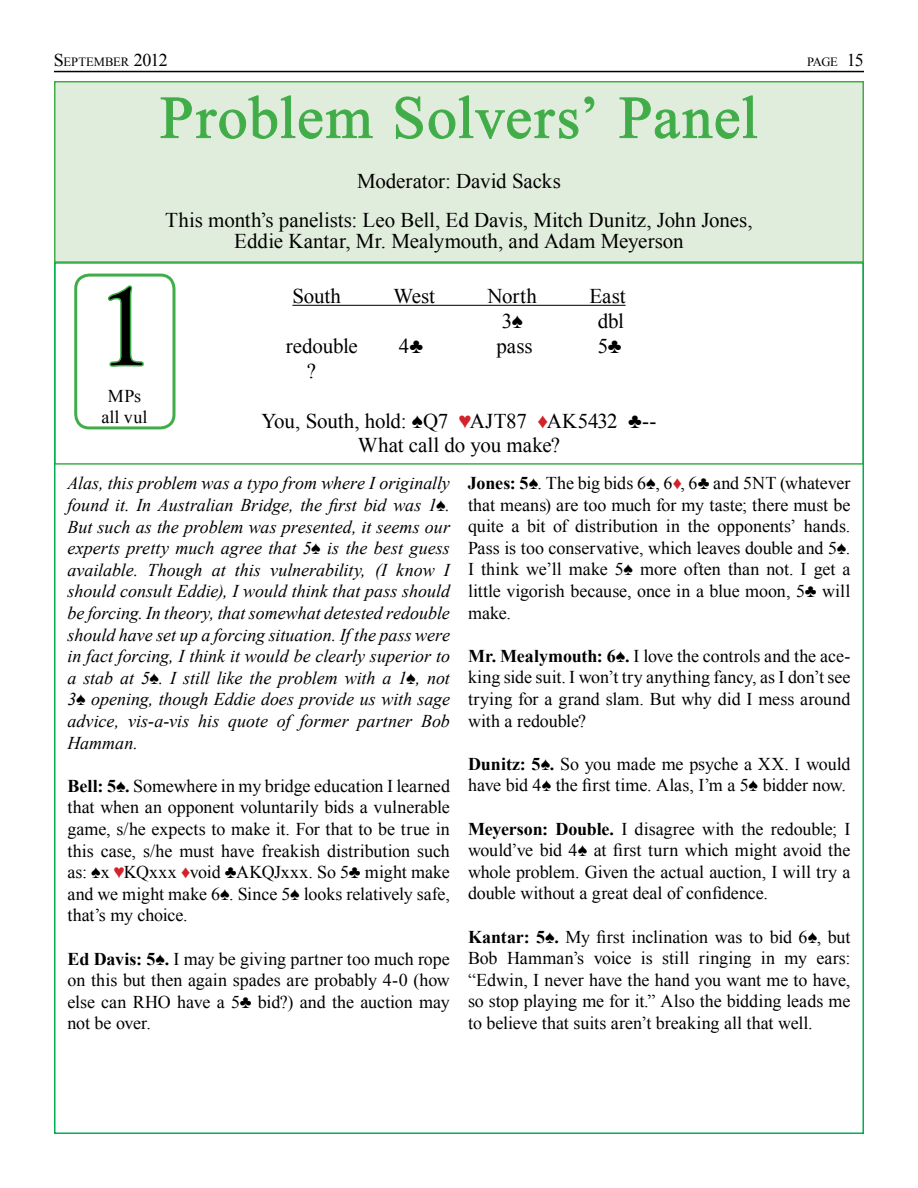
<style>
.page{position:relative;width:918px;height:1188px;background:#fff}
.page>*{position:absolute;margin:0;border:0;box-sizing:border-box;transform-origin:0 0}
.t1{font:114px "Goudy Old Style T";color:#000}
.t2{font:60px "Times New Roman";letter-spacing:.02em;color:#41ad49}
.t3{font:21px/24.9px "Times New Roman";letter-spacing:-.005em;color:#000;text-align:center}
.t4{font:18px/21.6px "Times New Roman";letter-spacing:-.005em;color:#000;text-align:justify}
.t5{font:italic 18px/21.6px "Times New Roman";color:#000;text-align:justify}
.t6{font:12.6px "Times New Roman";letter-spacing:-.005em;color:#000}
.s1{font-size:18px}
.s2{color:#d2232a}
.s3{font-weight:700}
</style>
<div class="page">
<hr style="left:54px;top:71px;width:810px;height:1px;background:#000">
<hr style="left:292px;top:305px;width:334px;height:1px;background:#000">
<div style="left:55px;top:82px;width:808px;height:180px;background:#e1eddc"></div>
<svg style="left:160px;top:95px;width:213px;height:44px"></svg>
<svg style="left:395px;top:95px;width:200px;height:44px"></svg>
<svg style="left:619px;top:95px;width:138px;height:44px"></svg>
<div style="left:54px;top:81px;width:810px;height:182px;border:2px solid #41ad49"></div>
<svg style="left:108px;top:285px;width:36px;height:82px"></svg>
<div style="left:74px;top:274px;width:102px;height:155px;border:3px solid #41ad49;border-radius:14px"></div>
<p class="t6" style="left:54px;top:54px;width:115px"><span class="s1">S</span>EPTEMBER <span class="s1">2012</span></p>
<p class="t6" style="left:807px;top:54px;width:58px">PAGE <span class="s1">15</span></p>
<h1 class="t1" style="left:95px;top:265px;width:58px">1</h1>
<p class="t4" style="left:101px;top:385px;width:48px;text-align:center">MPs all vul</p>
<h2 class="t2" style="left:160px;top:77px;width:599px">Problem Solvers’ Panel</h2>
<p class="t3" style="left:165px;top:161px;width:589px;line-height:38.7px">Moderator: David Sacks<br>This month’s panelists: Leo Bell, Ed Davis, Mitch Dunitz, John Jones,</p>
<p class="t3" style="left:234px;top:229px;width:451px">Eddie Kantar, Mr. Mealymouth, and Adam Meyerson</p>
<p class="t3" style="left:292px;top:283px;width:50px">South</p>
<p class="t3" style="left:394px;top:283px;width:43px">West</p>
<p class="t3" style="left:488px;top:283px;width:51px">North</p>
<p class="t3" style="left:589px;top:283px;width:38px">East</p>
<p class="t3" style="left:502px;top:308px;width:23px">3♠</p>
<p class="t3" style="left:598px;top:308px;width:28px">dbl</p>
<p class="t3" style="left:286px;top:333px;width:74px">redouble</p>
<p class="t3" style="left:399px;top:333px;width:26px">4♣</p>
<p class="t3" style="left:496px;top:333px;width:38px">pass</p>
<p class="t3" style="left:598px;top:333px;width:25px">5♣</p>
<p class="t3" style="left:307px;top:358px;width:11px">?</p>
<p class="t3" style="left:261px;top:408px;width:397px">You, South, hold: ♠Q7 <span class="s2">♥</span>AJT87 <span class="s2">♦</span>AK5432 ♣--<br>What call do you make?</p>
<p class="t5" style="left:68px;top:472px;width:384px">Alas, this problem was a typo from where I originally found it. In Australian Bridge, the first bid was 1♠.<br>But such as the problem was presented, it seems our experts pretty much agree that 5♠ is the best guess available. Though at this vulnerability, (I know I should consult Eddie), I would think that pass should be forcing. In theory, that somewhat detested redouble should have set up a forcing situation. If the pass were in fact forcing, I think it would be clearly superior to a stab at 5♠. I still like the problem with a 1♠, not 3♠ opening, though Eddie does provide us with sage advice, vis-a-vis his quote of former partner Bob Hamman.</p>
<p class="t4" style="left:67px;top:775px;width:384px"><span class="s3">Bell: 5♠.</span> Somewhere in my bridge education I learned that when an opponent voluntarily bids a vulnerable game, s/he expects to make it. For that to be true in this case, s/he must have freakish distribution such as: ♠x <span class="s2">♥</span>KQxxx <span class="s2">♦</span>void ♣AKQJxxx. So 5♣ might make and we might make 6♠. Since 5♠ looks relatively safe, that’s my choice.</p>
<p class="t4" style="left:67px;top:947px;width:384px"><span class="s3">Ed Davis: 5♠.</span> I may be giving partner too much rope on this but then again spades are probably 4-0 (how else can RHO have a 5♣ bid?) and the auction may not be over.</p>
<p class="t4" style="left:468px;top:472px;width:384px"><span class="s3">Jones: 5♠</span>. The big bids 6♠, 6<span class="s2">♦</span>, 6♣ and 5NT (whatever that means) are too much for my taste; there must be quite a bit of distribution in the opponents’ hands.<br>Pass is too conservative, which leaves double and 5♠.<br>I think we’ll make 5♠ more often than not. I get a little vigorish because, once in a blue moon, 5♣ will make.</p>
<p class="t4" style="left:468px;top:645px;width:384px"><span class="s3">Mr. Mealymouth: 6♠.</span> I love the controls and the ace&shy;king side suit. I won’t try anything fancy, as I don’t see trying for a grand slam. But why did I mess around with a redouble?</p>
<p class="t4" style="left:468px;top:753px;width:384px"><span class="s3">Dunitz: 5♠.</span> So you made me psyche a XX. I would have bid 4♠ the first time. Alas, I’m a 5♠ bidder now.</p>
<p class="t4" style="left:468px;top:818px;width:384px"><span class="s3">Meyerson: Double.</span> I disagree with the redouble; I would’ve bid 4♠ at first turn which might avoid the whole problem. Given the actual auction, I will try a double without a great deal of confidence.</p>
<p class="t4" style="left:468px;top:926px;width:384px"><span class="s3">Kantar: 5♠.</span> My first inclination was to bid 6♠, but Bob Hamman’s voice is still ringing in my ears: “Edwin, I never have the hand you want me to have, so stop playing me for it.” Also the bidding leads me to believe that suits aren’t breaking all that well.</p>
</div>
